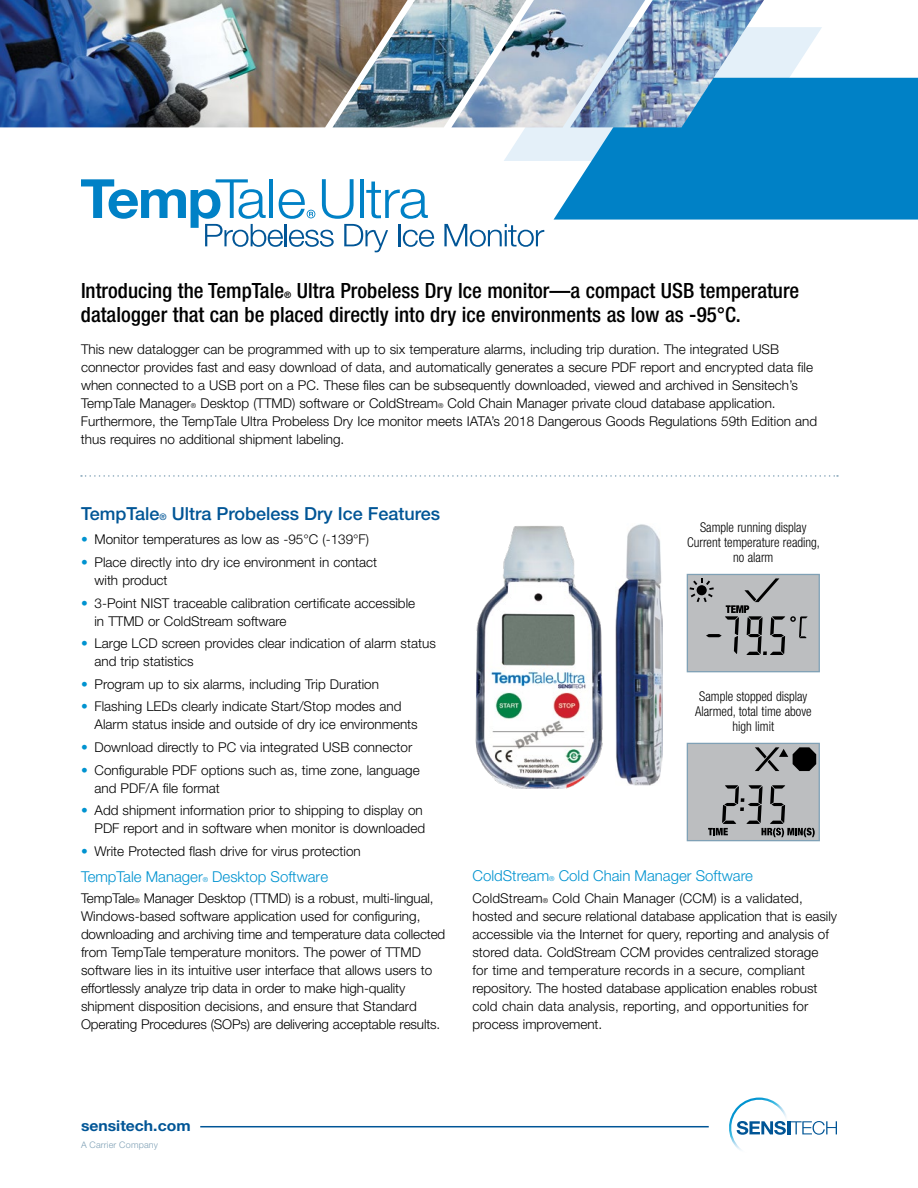
<style>
.page{position:relative;width:918px;height:1188px;background:#fff}
.page>*{position:absolute;margin:0;border:0;box-sizing:border-box;transform-origin:0 0}
.t1{font:500 condensed 21px/24px "Helvetica Neue LT Std";color:#000}
.t2{font:500 18px "Helvetica Neue LT Std";color:#005596}
.t3{font:300 15px "Helvetica Neue LT Std";color:#0093d0}
.t4{font:700 15px "Helvetica Neue LT Std";color:#005596;scale:1.05 1}
.t5{font:300 13.5px/18px "Helvetica Neue LT Std";color:#000}
.t6{font:300 condensed 13.5px/15px "Helvetica Neue LT Std";color:#000;text-align:center;scale:.95 1}
.t7{font:300 9px "Helvetica Neue LT Std";letter-spacing:.02em;color:#80a1b6}
.t8{font:500 condensed 9px "Helvetica Neue LT Std";color:#000}
.t9{font:300 6.75px "Helvetica Neue LT Std";color:#0093d0}
.s1{font-size:6.75px}
.s2{font-size:9px}
.s3{color:#0093d0}
</style>
<div class="page">
<svg style="left:504px;top:27px;width:318px;height:134px"></svg>
<svg style="left:554px;top:78px;width:364px;height:142px;background:#1089c9"></svg>
<img style="left:0;top:0;width:333px;height:127px">
<img style="left:333px;top:0;width:118px;height:127px">
<img style="left:451px;top:0;width:119px;height:127px">
<img style="left:570px;top:0;width:203px;height:127px">
<svg style="left:444px;top:224px;width:100px;height:23px"></svg>
<svg style="left:81px;top:179px;width:353px;height:73px"></svg>
<img style="left:475px;top:526px;width:128px;height:263px">
<img style="left:615px;top:524px;width:48px;height:262px">
<div style="left:687px;top:574px;width:132px;height:98px;background:#bcbec0"></div>
<svg style="left:690px;top:578px;width:118px;height:77px"></svg>
<div style="left:687px;top:574px;width:133px;height:98px;border:1px solid #80a1b6"></div>
<div style="left:687px;top:743px;width:132px;height:98px;background:#bcbec0"></div>
<svg style="left:755px;top:747px;width:61px;height:24px"></svg>
<svg style="left:708px;top:785px;width:107px;height:52px"></svg>
<div style="left:687px;top:743px;width:133px;height:98px;border:1px solid #80a1b6"></div>
<svg style="left:81px;top:475px;width:757px;height:2px"></svg>
<svg style="left:729px;top:1097px;width:108px;height:53px"></svg>
<hr style="left:200px;top:1126px;width:509px;height:1px;background:#005596">
<h1 class="t1" style="left:81px;top:279px;width:720px;text-indent:216px">Ultra Probeless Dry Ice monitor—a compact USB temperature datalogger that can be placed directly into dry ice environments as low as -95°C.</h1>
<p class="t5" style="left:81px;top:340px;width:738px">This new datalogger can be programmed with up to six temperature alarms, including trip duration. The integrated USB connector provides fast and easy download of data, and automatically generates a secure PDF report and encrypted data file when connected to a USB port on a PC. These files can be subsequently downloaded, viewed and archived in Sensitech’s TempTale Manager<span class="s1">®</span> Desktop (TTMD) software or ColdStream<span class="s1">®</span> Cold Chain Manager private cloud database application.<br>Furthermore, the TempTale Ultra Probeless Dry Ice monitor meets IATA’s 2018 Dangerous Goods Regulations 59th Edition and thus requires no additional shipment labeling.</p>
<h1 class="t1" style="left:81px;top:279px;width:205px">Introducing the TempTale</h1>
<p class="t8" style="left:284px;top:290px;width:9px">®</p>
<h2 class="t2" style="left:81px;top:503px;width:361px">TempTale<span class="s2">®</span> Ultra Probeless Dry Ice Features</h2>
<p class="t5" style="left:81px;top:530px;width:290px"><span class="s3">•</span> Monitor temperatures as low as -95°C (-139°F)</p>
<p class="t5" style="left:94px;top:553px;width:284px;text-indent:-14px"><span class="s3">•</span> Place directly into dry ice environment in contact with product</p>
<p class="t5" style="left:94px;top:594px;width:322px;text-indent:-14px"><span class="s3">•</span> 3-Point NIST traceable calibration certificate accessible in TTMD or ColdStream software</p>
<p class="t5" style="left:94px;top:634px;width:343px;text-indent:-14px"><span class="s3">•</span> Large LCD screen provides clear indication of alarm status and trip statistics</p>
<p class="t5" style="left:81px;top:675px;width:299px"><span class="s3">•</span> Program up to six alarms, including Trip Duration</p>
<p class="t5" style="left:94px;top:697px;width:325px;text-indent:-14px"><span class="s3">•</span> Flashing LEDs clearly indicate Start/Stop modes and<br>Alarm status inside and outside of dry ice environments</p>
<p class="t5" style="left:81px;top:738px;width:333px"><span class="s3">•</span> Download directly to PC via integrated USB connector</p>
<p class="t5" style="left:94px;top:760px;width:327px;text-indent:-14px"><span class="s3">•</span> Configurable PDF options such as, time zone, language and PDF/A file format</p>
<p class="t5" style="left:81px;top:801px;width:346px;text-align:right"><span class="s3">•</span> Add shipment information prior to shipping to display on<br>PDF report and in software when monitor is downloaded</p>
<p class="t5" style="left:81px;top:842px;width:281px"><span class="s3">•</span> Write Protected flash drive for virus protection</p>
<p class="t3" style="left:81px;top:867px;width:123px">TempTale Manager</p>
<p class="t9" style="left:203px;top:875px;width:7px">®</p>
<p class="t3" style="left:212px;top:867px;width:117px">Desktop Software</p>
<p class="t5" style="left:81px;top:889px;width:366px">TempTale<span class="s1">®</span> Manager Desktop (TTMD) is a robust, multi-lingual, Windows-based software application used for configuring, downloading and archiving time and temperature data collected from TempTale temperature monitors. The power of TTMD software lies in its intuitive user interface that allows users to effortlessly analyze trip data in order to make high-quality shipment disposition decisions, and ensure that Standard Operating Procedures (SOPs) are delivering acceptable results.</p>
<p class="t6" style="left:687px;top:520px;width:141px">Sample running display<br>Current temperature reading, no alarm</p>
<p class="t6" style="left:695px;top:688px;width:124px">Sample stopped display<br>Alarmed, total time above high limit</p>
<p class="t3" style="left:472px;top:867px;width:78px">ColdStream</p>
<p class="t9" style="left:549px;top:875px;width:7px">®</p>
<p class="t3" style="left:559px;top:867px;width:196px">Cold Chain Manager Software</p>
<p class="t5" style="left:472px;top:889px;width:366px">ColdStream<span class="s1">®</span> Cold Chain Manager (CCM) is a validated, hosted and secure relational database application that is easily accessible via the Internet for query, reporting and analysis of stored data. ColdStream CCM provides centralized storage for time and temperature records in a secure, compliant repository. The hosted database application enables robust cold chain data analysis, reporting, and opportunities for process improvement.</p>
<p class="t4" style="left:81px;top:1116px;width:106px">sensitech.com</p>
<p class="t7" style="left:81px;top:1139px;width:79px">A Carrier Company</p>
</div>
